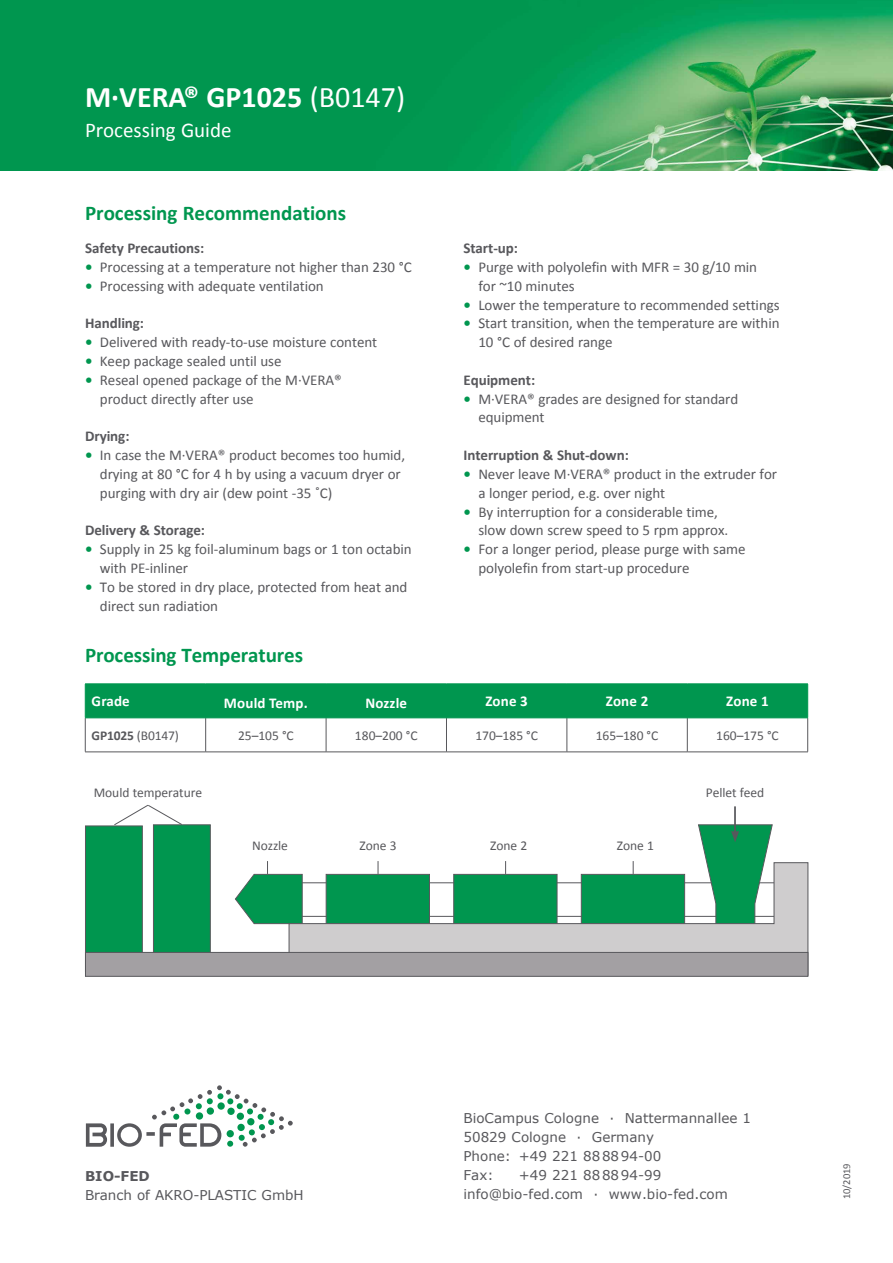
<style>
.page{position:relative;width:893px;height:1263px;background:#fff}
.page>*{position:absolute;margin:0;border:0;box-sizing:border-box;transform-origin:0 0}
.t1{font:700 30px "Calibri";color:#fff}
.t2{font:700 21px "Calibri";color:#00964f}
.t3{font:21px "Calibri";color:#fff}
.t4{font:15px/18.8px "Calibri";letter-spacing:-.005em;color:#58585c}
.t5{font:700 15px "Calibri";letter-spacing:-.005em;color:#58585c}
.t6{font:700 15px "Calibri";letter-spacing:.01em;color:#fff}
.t7{font:13.5px/18.9px "Verdana";color:#58585c}
.t8{font:13.5px "Calibri";letter-spacing:-.005em;color:#58585c}
.t9{font:700 13.5px "Verdana";color:#58585c}
.t10{font:10.5px "Calibri";color:#58585c}
.s1{font-weight:400}
.s2{font-weight:700;color:#00964f}
.s3{font-weight:700}
</style>
<div class="page">
<img style="left:0;top:0;width:893px;height:170px">
<svg style="left:114px;top:805px;width:68px;height:20px"></svg>
<div style="left:153px;top:824px;width:58px;height:146px;background:#00964f;border:1px solid #58585c"></div>
<div style="left:85px;top:825px;width:58px;height:147px;background:#00964f;border:1px solid #58585c"></div>
<svg style="left:288px;top:862px;width:521px;height:114px"></svg>
<div style="left:85px;top:952px;width:723px;height:25px;background:#a3a0a3;border:1px solid #58585c"></div>
<svg style="left:235px;top:861px;width:68px;height:63px"></svg>
<svg style="left:378px;top:861px;width:1px;height:13px"></svg>
<svg style="left:505px;top:861px;width:1px;height:13px"></svg>
<svg style="left:633px;top:861px;width:1px;height:13px"></svg>
<div style="left:86px;top:685px;width:721px;height:33px;background:#00964f"></div>
<hr style="left:205px;top:718px;width:1px;height:34px;background:#58585c">
<hr style="left:326px;top:718px;width:1px;height:34px;background:#58585c">
<hr style="left:446px;top:718px;width:1px;height:34px;background:#58585c">
<hr style="left:567px;top:718px;width:1px;height:34px;background:#58585c">
<hr style="left:687px;top:718px;width:1px;height:34px;background:#58585c">
<hr style="left:807px;top:718px;width:1px;height:34px;background:#58585c">
<hr style="left:85px;top:752px;width:121px;height:1px;background:#58585c">
<hr style="left:206px;top:752px;width:120px;height:1px;background:#58585c">
<hr style="left:326px;top:752px;width:120px;height:1px;background:#58585c">
<hr style="left:446px;top:752px;width:121px;height:1px;background:#58585c">
<hr style="left:567px;top:752px;width:120px;height:1px;background:#58585c">
<hr style="left:687px;top:752px;width:121px;height:1px;background:#58585c">
<hr style="left:85px;top:718px;width:1px;height:34px;background:#58585c">
<hr style="left:85px;top:684px;width:121px;height:1px;background:#00964f">
<hr style="left:85px;top:684px;width:1px;height:34px;background:#00964f">
<hr style="left:206px;top:684px;width:120px;height:1px;background:#00964f">
<hr style="left:205px;top:684px;width:1px;height:34px;background:#00964f">
<hr style="left:326px;top:684px;width:120px;height:1px;background:#00964f">
<hr style="left:326px;top:684px;width:1px;height:34px;background:#00964f">
<hr style="left:446px;top:684px;width:121px;height:1px;background:#00964f">
<hr style="left:446px;top:684px;width:1px;height:34px;background:#00964f">
<hr style="left:567px;top:684px;width:120px;height:1px;background:#00964f">
<hr style="left:567px;top:684px;width:1px;height:34px;background:#00964f">
<hr style="left:687px;top:684px;width:121px;height:1px;background:#00964f">
<hr style="left:687px;top:684px;width:1px;height:34px;background:#00964f">
<hr style="left:807px;top:684px;width:1px;height:34px;background:#00964f">
<hr style="left:85px;top:718px;width:121px;height:1px;background:#00964f">
<hr style="left:206px;top:718px;width:120px;height:1px;background:#00964f">
<hr style="left:326px;top:718px;width:120px;height:1px;background:#00964f">
<hr style="left:446px;top:718px;width:121px;height:1px;background:#00964f">
<hr style="left:567px;top:718px;width:120px;height:1px;background:#00964f">
<hr style="left:687px;top:718px;width:121px;height:1px;background:#00964f">
<svg style="left:697px;top:824px;width:76px;height:101px"></svg>
<hr style="left:734px;top:806px;width:2px;height:33px;background:#58585c">
<svg style="left:86px;top:1085px;width:207px;height:62px"></svg>
<h1 class="t1" style="left:85px;top:78px;width:322px">M∙VERA® GP1025 <span class="s1">(B0147)</span></h1>
<h2 class="t3" style="left:85px;top:117px;width:148px">Processing Guide</h2>
<h2 class="t2" style="left:85px;top:199px;width:263px">Processing Recommendations</h2>
<p class="t5" style="left:85px;top:238px;width:121px">Safety Precautions:</p>
<p class="t4" style="left:85px;top:258px;width:328px"><span class="s2">•</span> Processing at a temperature not higher than 230 °C</p>
<p class="t4" style="left:85px;top:276px;width:240px"><span class="s2">•</span> Processing with adequate ventilation</p>
<p class="t5" style="left:85px;top:314px;width:61px">Handling:</p>
<p class="t4" style="left:85px;top:333px;width:294px"><span class="s2">•</span> Delivered with ready-to-use moisture content</p>
<p class="t4" style="left:85px;top:352px;width:198px"><span class="s2">•</span> Keep package sealed until use</p>
<p class="t4" style="left:100px;top:370px;width:243px;text-indent:-15px"><span class="s2">•</span> Reseal opened package of the M·VERA® product directly after use</p>
<p class="t5" style="left:85px;top:427px;width:46px">Drying:</p>
<p class="t4" style="left:100px;top:446px;width:307px;text-indent:-15px"><span class="s2">•</span> In case the M·VERA® product becomes too humid, drying at 80 °C for 4 h by using a vacuum dryer or purging with dry air (dew point -35 ˚C)</p>
<p class="t5" style="left:85px;top:521px;width:122px">Delivery &amp; Storage:</p>
<p class="t4" style="left:100px;top:540px;width:313px;text-indent:-15px"><span class="s2">•</span> Supply in 25 kg foil-aluminum bags or 1 ton octabin with PE-inliner</p>
<p class="t4" style="left:100px;top:577px;width:309px;text-indent:-15px"><span class="s2">•</span> To be stored in dry place, protected from heat and direct sun radiation</p>
<h2 class="t2" style="left:85px;top:642px;width:219px">Processing Temperatures</h2>
<p class="t5" style="left:463px;top:238px;width:56px">Start-up:</p>
<p class="t4" style="left:478px;top:258px;width:280px;text-indent:-15px"><span class="s2">•</span> Purge with polyolefin with MFR = 30 g/10 min for ~10 minutes</p>
<p class="t4" style="left:463px;top:295px;width:318px"><span class="s2">•</span> Lower the temperature to recommended settings</p>
<p class="t4" style="left:478px;top:314px;width:303px;text-indent:-15px"><span class="s2">•</span> Start transition, when the temperature are within<br>10 °C of desired range</p>
<p class="t5" style="left:463px;top:370px;width:73px">Equipment:</p>
<p class="t4" style="left:478px;top:389px;width:261px;text-indent:-15px"><span class="s2">•</span> M·VERA® grades are designed for standard equipment</p>
<p class="t5" style="left:463px;top:446px;width:167px">Interruption &amp; Shut-down:</p>
<p class="t4" style="left:478px;top:465px;width:300px;text-indent:-15px"><span class="s2">•</span> Never leave M·VERA® product in the extruder for a longer period, e.g. over night</p>
<p class="t4" style="left:478px;top:502px;width:251px;text-indent:-15px"><span class="s2">•</span> By interruption for a considerable time, slow down screw speed to 5 rpm approx.</p>
<p class="t4" style="left:478px;top:540px;width:269px;text-indent:-15px"><span class="s2">•</span> For a longer period, please purge with same polyolefin from start-up procedure</p>
<p class="t6" style="left:92px;top:692px;width:40px">Grade</p>
<p class="t6" style="left:224px;top:693px;width:85px">Mould Temp.</p>
<p class="t6" style="left:365px;top:693px;width:43px">Nozzle</p>
<p class="t6" style="left:485px;top:692px;width:44px">Zone 3</p>
<p class="t6" style="left:606px;top:692px;width:44px">Zone 2</p>
<p class="t6" style="left:726px;top:692px;width:44px">Zone 1</p>
<p class="t8" style="left:92px;top:727px;width:89px"><span class="s3">GP1025</span> (B0147)</p>
<p class="t8" style="left:238px;top:727px;width:57px">25–105 °C</p>
<p class="t8" style="left:355px;top:727px;width:64px">180–200 °C</p>
<p class="t8" style="left:475px;top:727px;width:64px">170–185 °C</p>
<p class="t8" style="left:596px;top:727px;width:64px">165–180 °C</p>
<p class="t8" style="left:716px;top:727px;width:64px">160–175 °C</p>
<p class="t8" style="left:94px;top:784px;width:110px">Mould temperature</p>
<p class="t8" style="left:252px;top:837px;width:37px">Nozzle</p>
<p class="t8" style="left:359px;top:837px;width:39px">Zone 3</p>
<p class="t8" style="left:490px;top:837px;width:39px">Zone 2</p>
<p class="t8" style="left:617px;top:837px;width:39px">Zone 1</p>
<p class="t8" style="left:706px;top:784px;width:60px">Pellet feed</p>
<p class="t9" style="left:85px;top:1166px;width:66px">BIO-FED</p>
<p class="t7" style="left:85px;top:1185px;width:220px">Branch of AKRO-PLASTIC GmbH</p>
<p class="t7" style="left:463px;top:1109px;width:289px">BioCampus Cologne ∙ Nattermannallee 1<br>50829 Cologne ∙ Germany<br>Phone: +49 221 888894-00<br>Fax:</p>
<p class="t7" style="left:463px;top:1165px;width:266px;text-indent:55px">+49 221 888894-99 info@bio-fed.com ∙ www.bio-fed.com</p>
<p class="t10" style="left:840px;top:1199px;width:37px;rotate:-90deg">10/2019</p>
</div>
